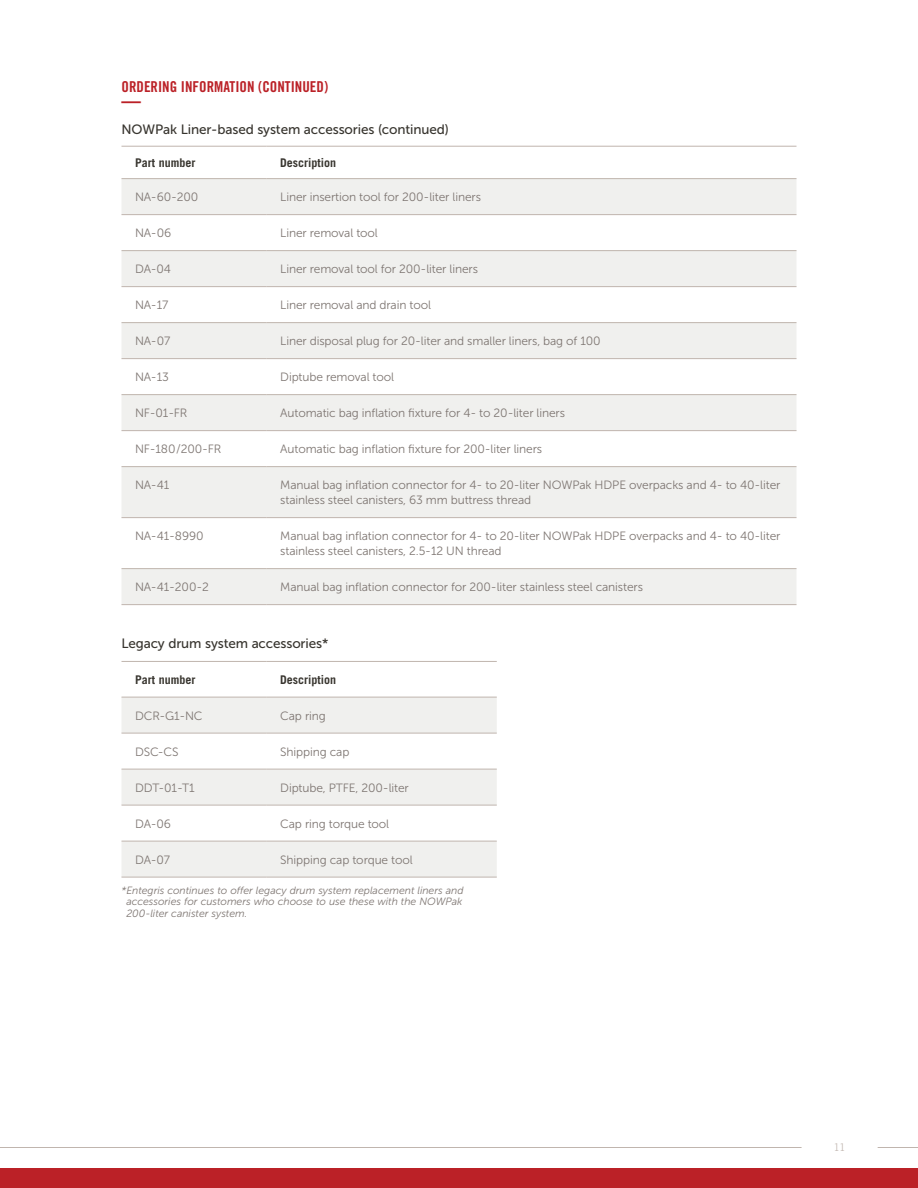
<style>
.page{position:relative;width:918px;height:1188px;background:#fff}
.page>*{position:absolute;margin:0;border:0;box-sizing:border-box;transform-origin:0 0}
.t1{font:700 expanded 20.25px "Trade Gothic LT Std";color:#bb2127;scale:.96 1}
.t2{font:15px "Trade Gothic LT Std Bd Cn 20";color:#bb2127}
.t3{font:13.5px "Museo Sans 500";letter-spacing:-.01em;color:#38352f}
.t4{font:12px/15px "Museo Sans 300";letter-spacing:-.01em;color:#7e7672}
.t5{font:700 12px "Trade Gothic LT Std";color:#38352f}
.t6{font:italic 10.5px/11.7px "Museo Sans 300";letter-spacing:-.005em;color:#7e7672;text-align:justify}
.t7{font:300 10.5px "Trade Gothic LT Std";color:#c0b5ae}
</style>
<div class="page">
<div style="left:0;top:1168px;width:918px;height:20px;background:#bb2127"></div>
<hr style="left:878px;top:1147px;width:40px;height:1px;background:#c0b5ae">
<hr style="left:0;top:1147px;width:802px;height:1px;background:#c0b5ae">
<svg style="left:122px;top:179px;width:674px;height:425px;fill:#f0f0ee"></svg>
<hr style="left:122px;top:250px;width:145px;height:1px;background:#c0b5ae">
<hr style="left:267px;top:250px;width:529px;height:1px;background:#c0b5ae">
<hr style="left:122px;top:286px;width:145px;height:1px;background:#c0b5ae">
<hr style="left:267px;top:286px;width:529px;height:1px;background:#c0b5ae">
<hr style="left:122px;top:322px;width:145px;height:1px;background:#c0b5ae">
<hr style="left:267px;top:322px;width:529px;height:1px;background:#c0b5ae">
<hr style="left:122px;top:358px;width:145px;height:1px;background:#c0b5ae">
<hr style="left:267px;top:358px;width:529px;height:1px;background:#c0b5ae">
<hr style="left:122px;top:394px;width:145px;height:1px;background:#c0b5ae">
<hr style="left:267px;top:394px;width:529px;height:1px;background:#c0b5ae">
<hr style="left:122px;top:430px;width:145px;height:1px;background:#c0b5ae">
<hr style="left:267px;top:430px;width:529px;height:1px;background:#c0b5ae">
<hr style="left:122px;top:466px;width:145px;height:1px;background:#c0b5ae">
<hr style="left:267px;top:466px;width:529px;height:1px;background:#c0b5ae">
<hr style="left:122px;top:517px;width:145px;height:1px;background:#c0b5ae">
<hr style="left:267px;top:517px;width:529px;height:1px;background:#c0b5ae">
<hr style="left:122px;top:568px;width:145px;height:1px;background:#c0b5ae">
<hr style="left:267px;top:568px;width:529px;height:1px;background:#c0b5ae">
<hr style="left:122px;top:604px;width:145px;height:1px;background:#c0b5ae">
<hr style="left:267px;top:604px;width:529px;height:1px;background:#c0b5ae">
<hr style="left:122px;top:178px;width:145px;height:1px;background:#c0b5ae">
<hr style="left:267px;top:178px;width:529px;height:1px;background:#c0b5ae">
<hr style="left:122px;top:214px;width:145px;height:1px;background:#c0b5ae">
<hr style="left:267px;top:214px;width:529px;height:1px;background:#c0b5ae">
<hr style="left:122px;top:146px;width:145px;height:1px;background:#c0b5ae">
<hr style="left:267px;top:146px;width:529px;height:1px;background:#c0b5ae">
<svg style="left:122px;top:698px;width:375px;height:179px;fill:#f0f0ee"></svg>
<hr style="left:122px;top:697px;width:145px;height:1px;background:#c0b5ae">
<hr style="left:267px;top:697px;width:230px;height:1px;background:#c0b5ae">
<hr style="left:122px;top:733px;width:145px;height:1px;background:#c0b5ae">
<hr style="left:267px;top:733px;width:230px;height:1px;background:#c0b5ae">
<hr style="left:122px;top:769px;width:145px;height:1px;background:#c0b5ae">
<hr style="left:267px;top:769px;width:230px;height:1px;background:#c0b5ae">
<hr style="left:122px;top:805px;width:145px;height:1px;background:#c0b5ae">
<hr style="left:267px;top:805px;width:230px;height:1px;background:#c0b5ae">
<hr style="left:122px;top:841px;width:145px;height:1px;background:#c0b5ae">
<hr style="left:267px;top:841px;width:230px;height:1px;background:#c0b5ae">
<hr style="left:122px;top:661px;width:145px;height:1px;background:#c0b5ae">
<hr style="left:267px;top:661px;width:230px;height:1px;background:#c0b5ae">
<hr style="left:122px;top:877px;width:145px;height:1px;background:#c0b5ae">
<hr style="left:267px;top:877px;width:230px;height:1px;background:#c0b5ae">
<p class="t2" style="left:122px;top:77px;width:208px">ORDERING INFORMATION (CONTINUED)</p>
<h1 class="t1" style="left:122px;top:88px;width:22px">—</h1>
<p class="t3" style="left:122px;top:122px;width:329px">NOWPak Liner-based system accessories (continued)</p>
<p class="t5" style="left:135px;top:155px;width:62px">Part number</p>
<p class="t5" style="left:280px;top:155px;width:58px">Description</p>
<p class="t4" style="left:135px;top:190px;width:65px">NA-60-200</p>
<p class="t4" style="left:280px;top:190px;width:202px">Liner insertion tool for 200-liter liners</p>
<p class="t4" style="left:135px;top:226px;width:38px">NA-06</p>
<p class="t4" style="left:280px;top:226px;width:99px">Liner removal tool</p>
<p class="t4" style="left:135px;top:262px;width:38px">DA-04</p>
<p class="t4" style="left:280px;top:262px;width:199px">Liner removal tool for 200-liter liners</p>
<p class="t4" style="left:135px;top:298px;width:35px">NA-17</p>
<p class="t4" style="left:280px;top:298px;width:152px">Liner removal and drain tool</p>
<p class="t4" style="left:135px;top:334px;width:37px">NA-07</p>
<p class="t4" style="left:280px;top:334px;width:322px">Liner disposal plug for 20-liter and smaller liners, bag of 100</p>
<p class="t4" style="left:135px;top:370px;width:35px">NA-13</p>
<p class="t4" style="left:280px;top:370px;width:115px">Diptube removal tool</p>
<p class="t4" style="left:135px;top:406px;width:54px">NF-01-FR</p>
<p class="t4" style="left:280px;top:406px;width:286px">Automatic bag inflation fixture for 4- to 20-liter liners</p>
<p class="t4" style="left:135px;top:442px;width:88px">NF-180 /200-FR</p>
<p class="t4" style="left:280px;top:442px;width:263px">Automatic bag inflation fixture for 200-liter liners</p>
<p class="t4" style="left:135px;top:478px;width:36px">NA-41</p>
<p class="t4" style="left:280px;top:478px;width:502px">Manual bag inflation connector for 4- to 20-liter NOWPak HDPE overpacks and 4- to 40-liter stainless steel canisters, 63 mm buttress thread</p>
<p class="t4" style="left:135px;top:529px;width:70px">NA-41-8990</p>
<p class="t4" style="left:280px;top:529px;width:502px">Manual bag inflation connector for 4- to 20-liter NOWPak HDPE overpacks and 4- to 40-liter stainless steel canisters, 2.5-12 UN thread</p>
<p class="t4" style="left:135px;top:580px;width:75px">NA-41-200-2</p>
<p class="t4" style="left:280px;top:580px;width:364px">Manual bag inflation connector for 200-liter stainless steel canisters</p>
<p class="t3" style="left:122px;top:636px;width:208px">Legacy drum system accessories*</p>
<p class="t5" style="left:135px;top:672px;width:62px">Part number</p>
<p class="t5" style="left:280px;top:672px;width:58px">Description</p>
<p class="t4" style="left:135px;top:708px;width:69px">DCR-G1-NC</p>
<p class="t4" style="left:280px;top:708px;width:47px">Cap ring</p>
<p class="t4" style="left:135px;top:744px;width:45px">DSC-CS</p>
<p class="t4" style="left:280px;top:744px;width:71px">Shipping cap</p>
<p class="t4" style="left:135px;top:780px;width:61px">DDT-01-T1</p>
<p class="t4" style="left:280px;top:780px;width:130px">Diptube, PTFE, 200-liter</p>
<p class="t4" style="left:135px;top:816px;width:37px">DA-06</p>
<p class="t4" style="left:280px;top:816px;width:110px">Cap ring torque tool</p>
<p class="t4" style="left:135px;top:852px;width:37px">DA-07</p>
<p class="t4" style="left:280px;top:852px;width:134px">Shipping cap torque tool</p>
<p class="t6" style="left:126px;top:884px;width:339px;text-indent:-5px">*Entegris continues to offer legacy drum system replacement liners and accessories for customers who choose to use these with the NOWPak 200-liter canister system.</p>
<p class="t7" style="left:834px;top:1141px;width:13px">11</p>
</div>
